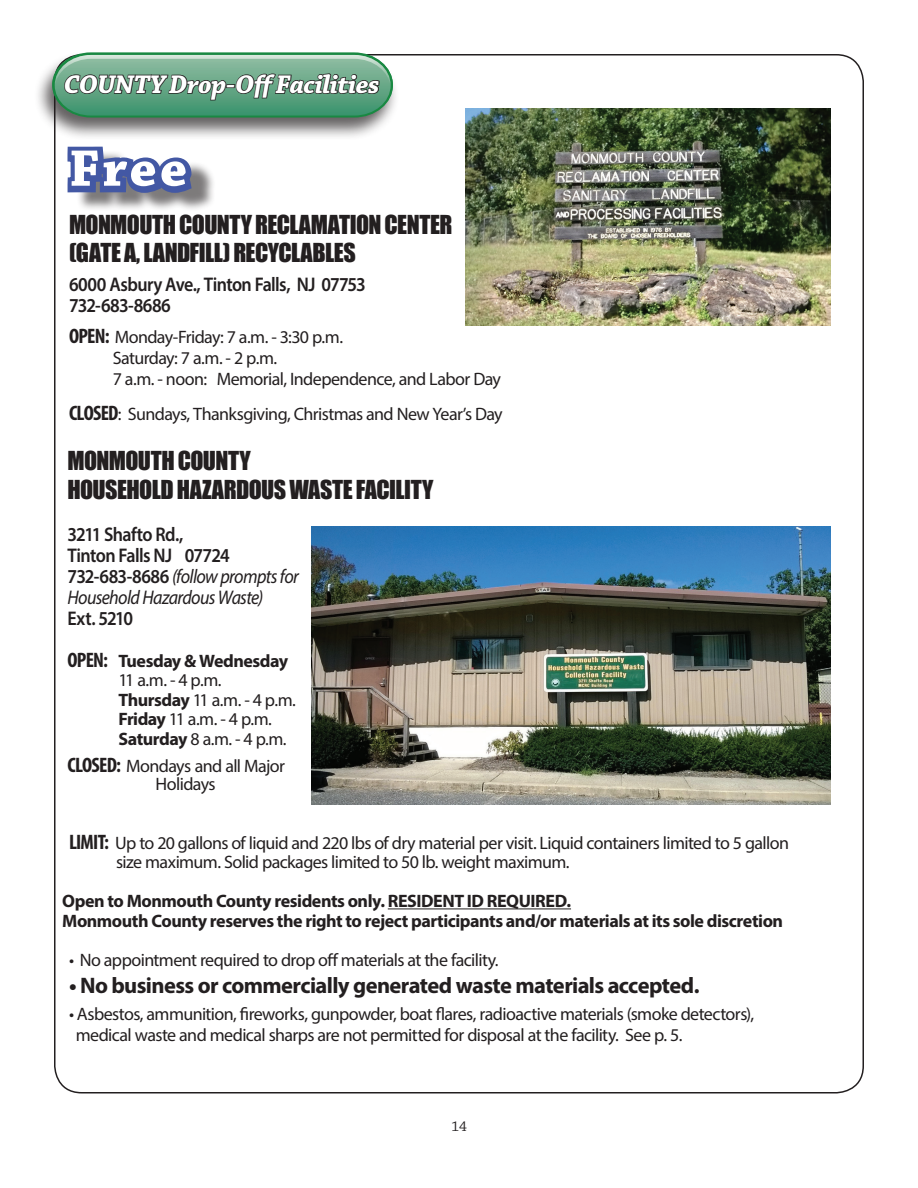
<style>
.page{position:relative;width:918px;height:1188px;background:#fff}
.page>*{position:absolute;margin:0;border:0;box-sizing:border-box;transform-origin:0 0}
.t1{font:700 54px "Chaparral Pro";color:#fff}
.t2{font:italic 700 27px "Chaparral Pro";letter-spacing:-.02em;color:#fff}
.t3{font:24px "Impact";letter-spacing:-.02em;color:#231f20}
.t4{font:700 22.5px "Myriad Pro";letter-spacing:-.03em;color:#231f20}
.t5{font:600 19.8px "Myriad Pro";letter-spacing:-.035em;color:#231f20;scale:.91 1}
.t6{font:italic 19.8px/21px "Myriad Pro";letter-spacing:-.035em;color:#231f20;scale:.91 1}
.t7{font:18px "Myriad Pro";letter-spacing:-.035em;color:#231f20}
.t8{font:700 18px/19.5px "Myriad Pro";letter-spacing:-.025em;color:#231f20}
.t9{font:15px "Chaparral Pro";color:#231f20}
.s1{font-weight:700;font-stretch:condensed;font-size:21px}
.s2{font-weight:600;font-style:normal}
.s3{font-stretch:condensed;font-size:21px}
.s4{font-weight:400}
.s5{font-weight:700}
</style>
<div class="page">
<hr style="left:388px;top:908px;width:183px;height:1px;background:#231f20">
<div style="left:34px;top:51px;width:365px;height:90px;background:#231f20;opacity:.7"></div>
<svg style="left:52px;top:51px;width:341px;height:67px;background:#649a7e"></svg>
<div style="left:76px;top:150px;width:140px;height:62px;background:#231f20;opacity:.59"></div>
<svg style="left:67px;top:146px;width:130px;height:52px"></svg>
<img style="left:311px;top:526px;width:520px;height:278px">
<img style="left:465px;top:109px;width:366px;height:216px">
<p class="t2" style="left:64px;top:69px;width:318px">COUNTY Drop-Off Facilities</p>
<p class="t1" style="left:69px;top:137px;width:120px">Free</p>
<p class="t3" style="left:69px;top:206px;width:385px">MONMOUTH COUNTY RECLAMATION CENTER</p>
<p class="t3" style="left:69px;top:234px;width:288px">(GATE A, LANDFILL) RECYCLABLES</p>
<p class="t5" style="left:69px;top:271px;width:328px">6000 Asbury Ave., Tinton Falls, NJ 07753</p>
<p class="t5" style="left:69px;top:292px;width:114px">732-683-8686</p>
<p class="t7" style="left:69px;top:326px;width:276px"><span class="s1">OPEN:</span> Monday-Friday: 7 a.m. - 3:30 p.m.</p>
<p class="t7" style="left:113px;top:347px;width:166px">Saturday: 7 a.m. - 2 p.m.</p>
<p class="t7" style="left:113px;top:368px;width:390px">7 a.m. - noon: Memorial, Independence, and Labor Day</p>
<p class="t7" style="left:69px;top:402px;width:435px"><span class="s1">CLOSED</span>: Sundays, Thanksgiving, Christmas and New Year’s Day</p>
<p class="t3" style="left:68px;top:442px;width:185px">MONMOUTH COUNTY</p>
<p class="t3" style="left:68px;top:471px;width:367px">HOUSEHOLD HAZARDOUS WASTE FACILITY</p>
<p class="t5" style="left:68px;top:522px;width:129px">3211 Shafto Rd.,</p>
<p class="t5" style="left:68px;top:543px;width:180px">Tinton Falls NJ 07724</p>
<p class="t6" style="left:68px;top:565px;width:256px"><span class="s2">732-683-8686</span> (follow prompts for<br>Household Hazardous Waste)</p>
<p class="t5" style="left:68px;top:606px;width:74px">Ext. 5210</p>
<p class="t8" style="left:118px;top:651px;width:171px;text-indent:-51px"><span class="s3">OPEN:</span> Tuesday &amp; Wednesday<br><span class="s4">11 a.m. - 4 p.m.</span></p>
<p class="t7" style="left:118px;top:689px;width:179px"><span class="s5">Thursday</span> 11 a.m. - 4 p.m.</p>
<p class="t7" style="left:118px;top:708px;width:155px"><span class="s5">Friday</span> 11 a.m. - 4 p.m.</p>
<p class="t7" style="left:118px;top:728px;width:170px"><span class="s5">Saturday</span> 8 a.m. - 4 p.m.</p>
<p class="t7" style="left:68px;top:755px;width:219px"><span class="s1">CLOSED:</span> Mondays and all Major</p>
<p class="t7" style="left:156px;top:773px;width:62px">Holidays</p>
<p class="t7" style="left:69px;top:831px;width:722px"><span class="s1">LIMIT:</span> Up to 20 gallons of liquid and 220 lbs of dry material per visit. Liquid containers limited to 5 gallon</p>
<p class="t7" style="left:116px;top:851px;width:455px">size maximum. Solid packages limited to 50 lb. weight maximum.</p>
<p class="t8" style="left:62px;top:891px;width:510px">Open to Monmouth County residents only. RESIDENT ID REQUIRED.</p>
<p class="t8" style="left:62px;top:910px;width:722px">Monmouth County reserves the right to reject participants and/or materials at its sole discretion</p>
<p class="t7" style="left:69px;top:948px;width:431px">• No appointment required to drop off materials at the facility.</p>
<p class="t4" style="left:69px;top:970px;width:632px">• No business or commercially generated waste materials accepted.</p>
<p class="t7" style="left:69px;top:1002px;width:687px">• Asbestos, ammunition, fireworks, gunpowder, boat flares, radioactive materials (smoke detectors),</p>
<p class="t7" style="left:76px;top:1024px;width:608px">medical waste and medical sharps are not permitted for disposal at the facility. See p. 5.</p>
<p class="t9" style="left:451px;top:1118px;width:17px">14</p>
</div>
